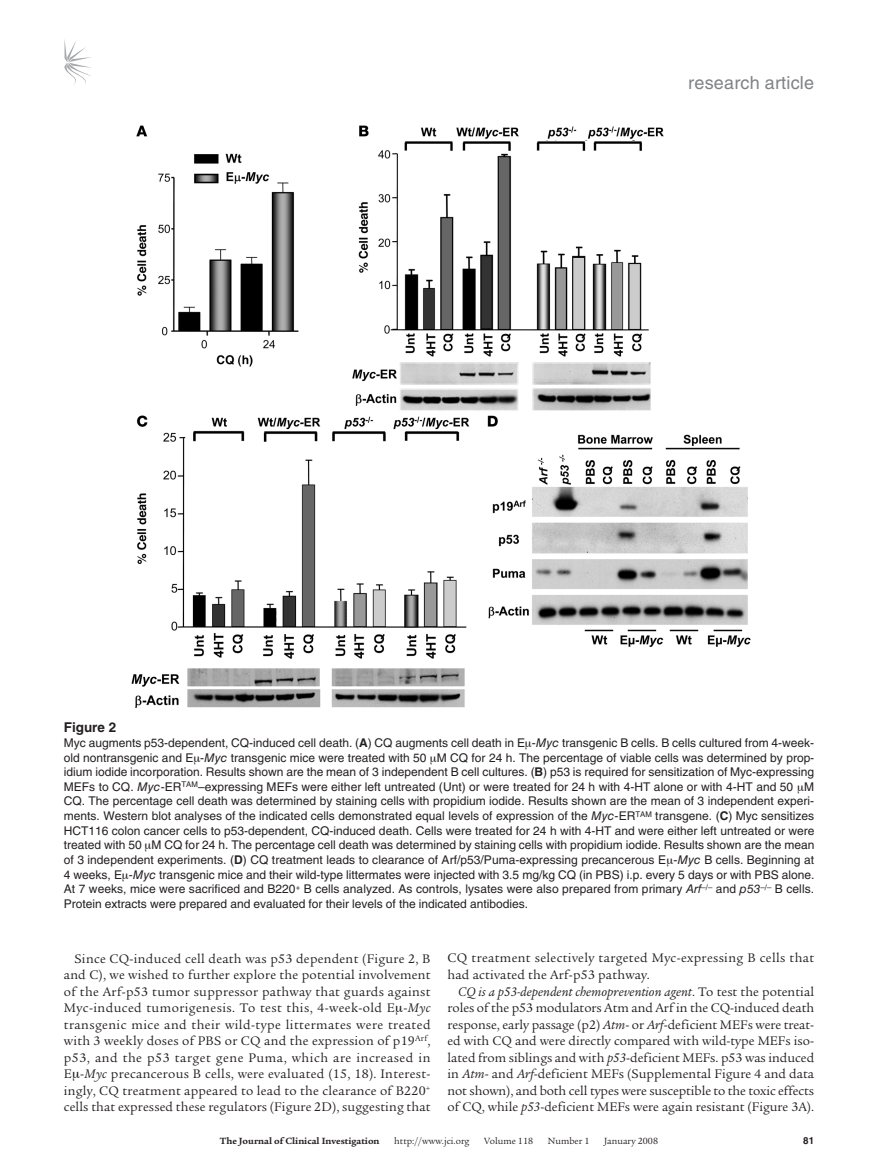
<style>
.page{position:relative;width:878px;height:1174px;background:#fff}
.page>*{position:absolute;margin:0;border:0;box-sizing:border-box;transform-origin:0 0}
.t1{font:18px "Helvetica LT Std";letter-spacing:.01em;color:#808285}
.t2{font:13.5px/16.5px "Legacy Serif Std";letter-spacing:.01em;color:#231f20;text-align:justify}
.t3{font:700 13.5px "Helvetica LT Std";color:#231f20}
.t4{font:12px/14.7px "Helvetica LT Std";color:#231f20;text-align:justify}
.t5{font:9.75px "Legacy Serif Std";color:#231f20}
.t6{font:700 9.75px "Legacy Serif Std";color:#231f20}
.t7{font:700 9.75px "Helvetica LT Std";color:#231f20}
.s1{font-weight:700}
.s2{font-style:italic}
</style>
<div class="page">
<svg style="left:64px;top:39px;width:27px;height:45px"></svg>
<img style="left:131px;top:125px;width:620px;height:583px">
<h1 class="t1" style="left:688px;top:72px;width:127px">research article</h1>
<p class="t3" style="left:64px;top:719px;width:54px">Figure 2</p>
<p class="t4" style="left:64px;top:735px;width:752px">Myc augments p53-dependent, CQ-induced cell death. (<span class="s1">A</span>) CQ augments cell death in E -<span class="s2">Myc</span> transgenic B cells. B cells cultured from 4-week&shy;old nontransgenic and E -<span class="s2">Myc</span> transgenic mice were treated with 50 M CQ for 24 h. The percentage of viable cells was determined by prop&shy;idium iodide incorporation. Results shown are the mean of 3 independent B cell cultures. (<span class="s1">B</span>) p53 is required for sensitization of Myc-expressing MEFs to CQ. <span class="s2">Myc</span>-ER<sup>TAM</sup>–expressing MEFs were either left untreated (Unt) or were treated for 24 h with 4-HT alone or with 4-HT and 50 M CQ. The percentage cell death was determined by staining cells with propidium iodide. Results shown are the mean of 3 independent experi&shy;ments. Western blot analyses of the indicated cells demonstrated equal levels of expression of the <span class="s2">Myc</span>-ER<sup>TAM</sup> transgene. (<span class="s1">C</span>) Myc sensitizes HCT116 colon cancer cells to p53-dependent, CQ-induced death. Cells were treated for 24 h with 4-HT and were either left untreated or were treated with 50 M CQ for 24 h. The percentage cell death was determined by staining cells with propidium iodide. Results shown are the mean of 3 independent experiments. (<span class="s1">D</span>) CQ treatment leads to clearance of Arf/p53/Puma-expressing precancerous E -<span class="s2">Myc</span> B cells. Beginning at 4 weeks, E -<span class="s2">Myc</span> transgenic mice and their wild-type littermates were injected with 3.5 mg/kg CQ (in PBS) i.p. every 5 days or with PBS alone.<br>At 7 weeks, mice were sacrificed and B220<sup>+</sup> B cells analyzed. As controls, lysates were also prepared from primary <span class="s2">Arf</span><sup>–/–</sup> and <span class="s2">p53</span><sup>–/–</sup> B cells.<br>Protein extracts were prepared and evaluated for their levels of the indicated antibodies.</p>
<p class="t2" style="left:64px;top:950px;width:368px;text-indent:11px">Since CQ-induced cell death was p53 dependent (Figure 2, B and C), we wished to further explore the potential involvement of the Arf-p53 tumor suppressor pathway that guards against Myc-induced tumorigenesis. To test this, 4-week-old E -<span class="s2">Myc </span>transgenic mice and their wild-type littermates were treated with 3 weekly doses of PBS or CQ and the expression of p19<sup>Arf</sup>, p53, and the p53 target gene Puma, which are increased in E -<span class="s2">Myc</span> precancerous B cells, were evaluated (15, 18). Interest&shy;ingly, CQ treatment appeared to lead to the clearance of B220<sup>+ </sup>cells that expressed these regulators (Figure 2D), suggesting that</p>
<p class="t2" style="left:447px;top:950px;width:368px">CQ treatment selectively targeted Myc-expressing B cells that had activated the Arf-p53 pathway.</p>
<p class="t2" style="left:447px;top:983px;width:368px;text-indent:11px"><span class="s2">CQ is a p53-dependent chemoprevention agent</span>. To test the potential roles of the p53 modulators Atm and Arf in the CQ-induced death response, early passage (p2) <span class="s2">Atm</span>- or <span class="s2">Arf</span>-deficient MEFs were treat&shy;ed with CQ and were directly compared with wild-type MEFs iso&shy;lated from siblings and with <span class="s2">p53</span>-deficient MEFs. p53 was induced in <span class="s2">Atm</span>- and <span class="s2">Arf</span>-deficient MEFs (Supplemental Figure 4 and data not shown), and both cell types were susceptible to the toxic effects of CQ, while <span class="s2">p53</span>-deficient MEFs were again resistant (Figure 3A).</p>
<p class="t6" style="left:220px;top:1135px;width:161px">The Journal of Clinical Investigation</p>
<p class="t5" style="left:394px;top:1135px;width:77px">http://www.jci.org</p>
<p class="t5" style="left:484px;top:1135px;width:50px">Volume 118</p>
<p class="t5" style="left:548px;top:1135px;width:43px">Number 1</p>
<p class="t5" style="left:604px;top:1135px;width:55px">January 2008</p>
<p class="t7" style="left:803px;top:1134px;width:12px">81</p>
</div>
